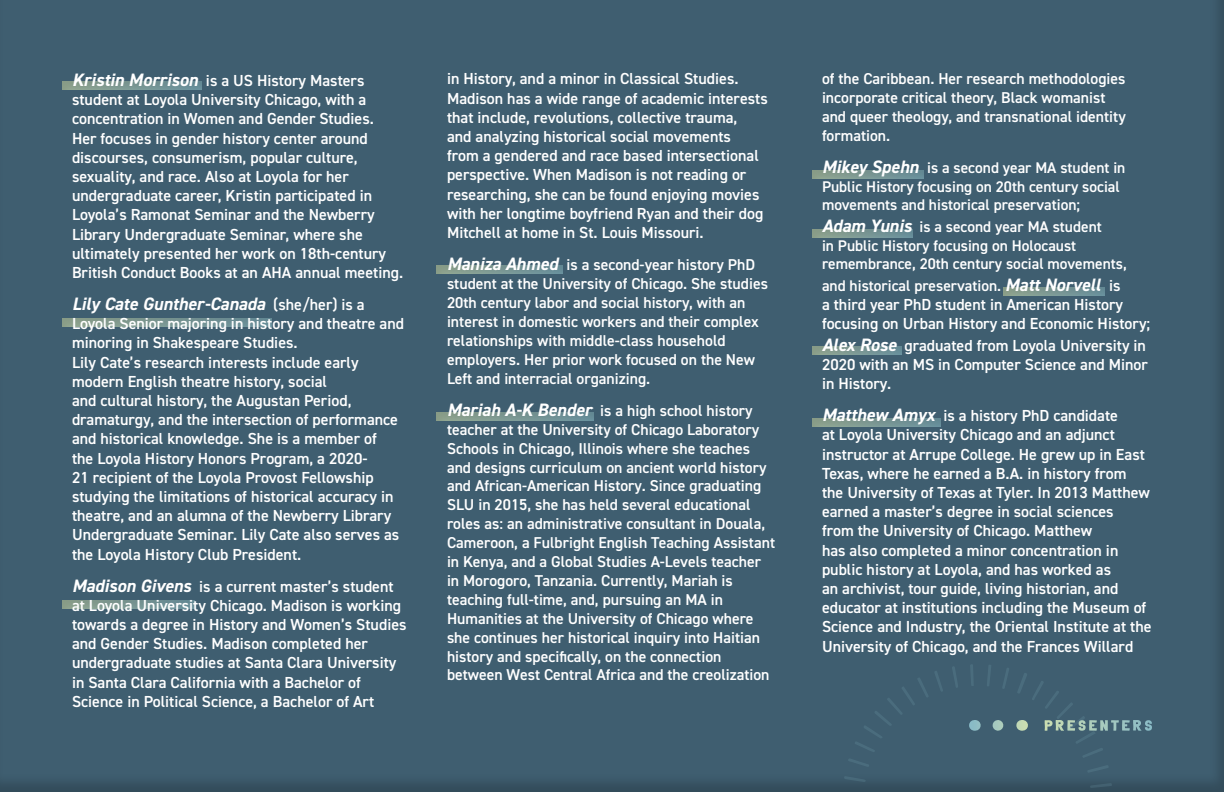
<style>
.page{position:relative;width:1224px;height:792px;background:#3f5e70}
.page>*{position:absolute;margin:0;border:0;box-sizing:border-box;transform-origin:0 0}
.t1{font:italic 700 18px "DIN2014";color:#fff}
.t2{font:600 16px/19.2px "DIN2014";color:#fff}
.t3{font:600 15.8px/18.9px "DIN2014";color:#fff}
.t4{font:600 15.5px/18.6px "DIN2014";color:#fff}
.s1{font-weight:700;font-style:italic;font-size:18px}
.s2{font-weight:600;font-style:normal;font-size:16px}
.s3{font-size:16px}
</style>
<div class="page">
<div style="left:62px;top:81px;width:141px;height:10px;background:#231f20;opacity:.22"></div>
<div style="left:62px;top:318px;width:210px;height:10px;background:#231f20;opacity:.22"></div>
<div style="left:62px;top:599px;width:133px;height:10px;background:#231f20;opacity:.22"></div>
<div style="left:436px;top:411px;width:159px;height:10px;background:#231f20;opacity:.22"></div>
<div style="left:812px;top:169px;width:113px;height:10px;background:#231f20;opacity:.22"></div>
<div style="left:436px;top:264px;width:127px;height:10px;background:#231f20;opacity:.22"></div>
<div style="left:812px;top:228px;width:102px;height:10px;background:#231f20;opacity:.22"></div>
<div style="left:1003px;top:287px;width:102px;height:10px;background:#231f20;opacity:.22"></div>
<div style="left:812px;top:346px;width:91px;height:10px;background:#231f20;opacity:.22"></div>
<div style="left:812px;top:418px;width:130px;height:10px;background:#231f20;opacity:.22"></div>
<svg style="left:992px;top:720px;width:6px;height:11px"></svg>
<svg style="left:970px;top:665px;width:3px;height:21px"></svg>
<svg style="left:1003px;top:668px;width:6px;height:21px"></svg>
<svg style="left:1090px;top:783px;width:22px;height:5px"></svg>
<svg style="left:987px;top:665px;width:4px;height:21px"></svg>
<svg style="left:1088px;top:765px;width:20px;height:7px"></svg>
<svg style="left:952px;top:667px;width:6px;height:21px"></svg>
<svg style="left:845px;top:777px;width:11px;height:2px"></svg>
<svg style="left:1017px;top:673px;width:124px;height:85px"></svg>
<svg style="left:848px;top:671px;width:95px;height:96px"></svg>
<p class="t2" style="left:72px;top:71px;width:333px"><span class="s1">Kristin Morrison</span> is a US History Masters student at Loyola University Chicago, with a concentration in Women and Gender Studies.<br>Her focuses in gender history center around discourses, consumerism, popular culture, sexuality, and race. Also at Loyola for her undergraduate career, Kristin participated in Loyola’s Ramonat Seminar and the Newberry Library Undergraduate Seminar, where she ultimately presented her work on 18th-century British Conduct Books at an AHA annual meeting.</p>
<p class="t1" style="left:72px;top:292px;width:294px">Lily Cate Gunther-Canada <span class="s2">(she/her) is a</span></p>
<p class="t2" style="left:72px;top:314px;width:334px">Loyola Senior majoring in history and theatre and minoring in Shakespeare Studies.<br>Lily Cate’s research interests include early modern English theatre history, social<br>and cultural history, the Augustan Period, dramaturgy, and the intersection of performance and historical knowledge. She is a member of<br>the Loyola History Honors Program, a 2020-<br>21 recipient of the Loyola Provost Fellowship studying the limitations of historical accuracy in theatre, and an alumna of the Newberry Library Undergraduate Seminar. Lily Cate also serves as the Loyola History Club President.</p>
<p class="t2" style="left:72px;top:576px;width:336px"><span class="s1">Madison Givens</span> is a current master’s student at Loyola University Chicago. Madison is working towards a degree in History and Women’s Studies and Gender Studies. Madison completed her undergraduate studies at Santa Clara University in Santa Clara California with a Bachelor of Science in Political Science, a Bachelor of Art</p>
<p class="t2" style="left:447px;top:69px;width:322px">in History, and a minor in Classical Studies.<br>Madison has a wide range of academic interests that include, revolutions, collective trauma,<br>and analyzing historical social movements<br>from a gendered and race based intersectional perspective. When Madison is not reading or researching, she can be found enjoying movies with her longtime boyfriend Ryan and their dog Mitchell at home in St. Louis Missouri.</p>
<p class="t3" style="left:447px;top:255px;width:323px"><span class="s1">Maniza Ahmed</span> is a second-year history PhD student at the University of Chicago. She studies 20th century labor and social history, with an interest in domestic workers and their complex relationships with middle-class household employers. Her prior work focused on the New Left and interracial organizing.</p>
<p class="t3" style="left:447px;top:401px;width:330px"><span class="s1">Mariah A-K Bender</span> is a high school history teacher at the University of Chicago Laboratory Schools in Chicago, Illinois where she teaches and designs curriculum on ancient world history and African-American History. Since graduating SLU in 2015, she has held several educational roles as: an administrative consultant in Douala, Cameroon, a Fulbright English Teaching Assistant in Kenya, and a Global Studies A-Levels teacher in Morogoro, Tanzania. Currently, Mariah is teaching full-time, and, pursuing an MA in Humanities at the University of Chicago where she continues her historical inquiry into Haitian history and specifically, on the connection between West Central Africa and the creolization</p>
<p class="t3" style="left:822px;top:69px;width:305px">of the Caribbean. Her research methodologies incorporate critical theory, Black womanist and queer theology, and transnational identity formation.</p>
<p class="t4" style="left:822px;top:158px;width:305px"><span class="s1">Mikey Spehn</span> is a second year MA student in<br>Public History focusing on 20th century social movements and historical preservation;</p>
<p class="t4" style="left:822px;top:217px;width:306px"><span class="s1">Adam Yunis</span> is a second year MA student<br>in Public History focusing on Holocaust remembrance, 20th century social movements,</p>
<p class="t4" style="left:822px;top:276px;width:300px">and historical preservation. <span class="s1">Matt Norvell</span> <span class="s3">is</span></p>
<p class="t2" style="left:822px;top:295px;width:330px">a third year PhD student in American History focusing on Urban History and Economic History;</p>
<p class="t2" style="left:822px;top:335px;width:327px"><span class="s1">Alex Rose</span> graduated from Loyola University in<br>2020 with an MS in Computer Science and Minor in History.</p>
<p class="t2" style="left:822px;top:406px;width:331px"><span class="s1">Matthew Amyx</span> is a history PhD candidate<br>at Loyola University Chicago and an adjunct instructor at Arrupe College. He grew up in East Texas, where he earned a B.A. in history from the University of Texas at Tyler. In 2013 Matthew earned a master’s degree in social sciences<br>from the University of Chicago. Matthew<br>has also completed a minor concentration in public history at Loyola, and has worked as<br>an archivist, tour guide, living historian, and educator at institutions including the Museum of Science and Industry, the Oriental Institute at the University of Chicago, and the Frances Willard</p>
</div>
